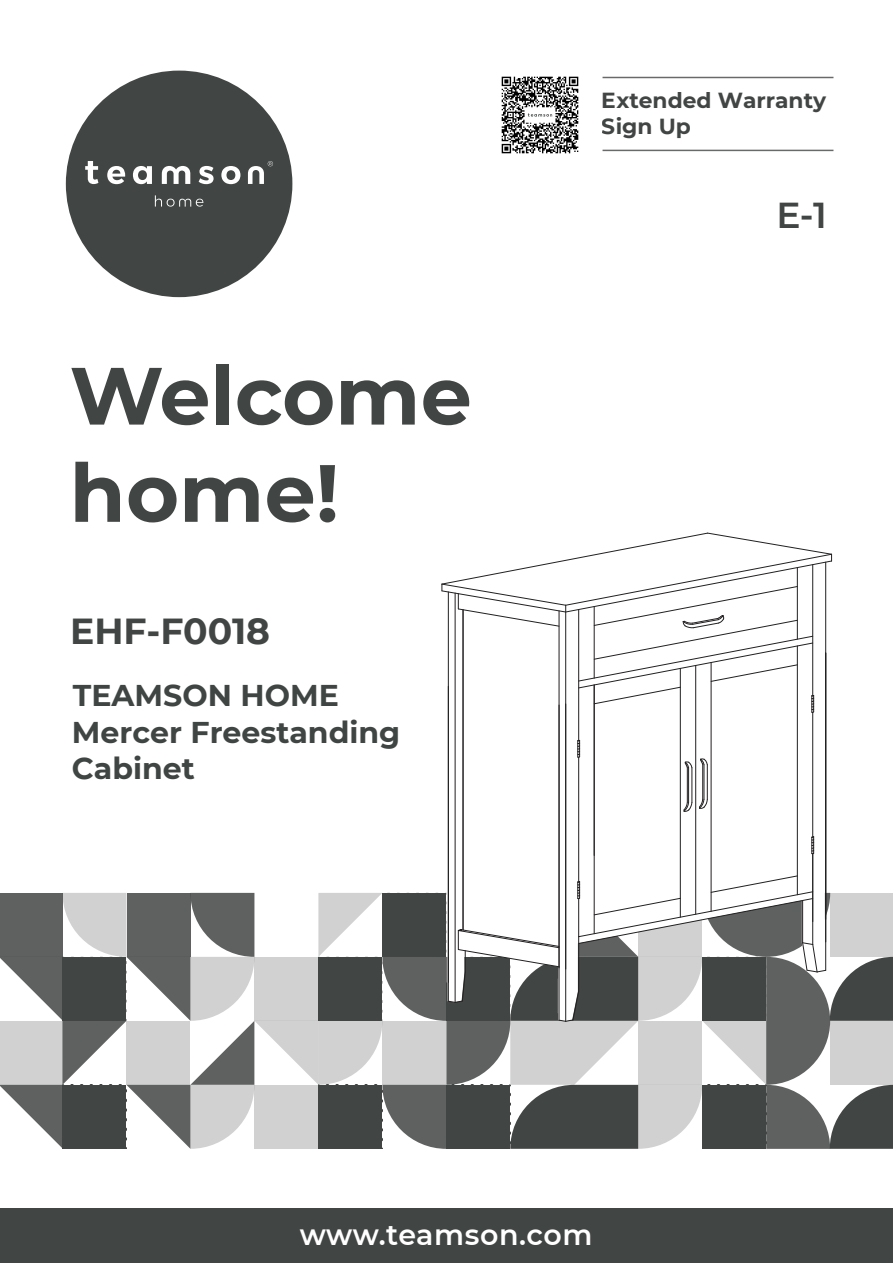
<style>
.page{position:relative;width:893px;height:1263px;background:#fff}
.page>*{position:absolute;margin:0;border:0;box-sizing:border-box;transform-origin:0 0}
.t1{font:700 81px/97.2px "Montserrat";color:#414543}
.t2{font:700 36.15px "Montserrat";color:#414543}
.t3{font:600 36px "Montserrat";color:#414543}
.t4{font:700 30px/36px "Montserrat";color:#3f4543}
.t5{font:600 28.5px "Montserrat";letter-spacing:.02em;color:#fff}
.t6{font:700 21.75px/26.1px "Montserrat";color:#414543}
</style>
<div class="page">
<div style="left:0;top:1208px;width:893px;height:55px;background:#414543"></div>
<div style="left:66px;top:71px;width:226px;height:226px;background:#414543;border-radius:50%"></div>
<svg style="left:155px;top:195px;width:48px;height:12px"></svg>
<svg style="left:162px;top:166px;width:28px;height:18px"></svg>
<svg style="left:107px;top:166px;width:18px;height:18px"></svg>
<svg style="left:133px;top:166px;width:19px;height:18px"></svg>
<svg style="left:199px;top:166px;width:15px;height:18px"></svg>
<svg style="left:221px;top:166px;width:19px;height:18px"></svg>
<svg style="left:85px;top:161px;width:13px;height:23px"></svg>
<svg style="left:248px;top:161px;width:25px;height:23px"></svg>
<img style="left:501px;top:76px;width:78px;height:78px">
<hr style="left:602px;top:150px;width:231px;height:1px;background:#414543">
<hr style="left:602px;top:77px;width:231px;height:1px;background:#414543">
<svg style="left:454px;top:713px;width:361px;height:162px"></svg>
<hr style="left:578px;top:757px;width:1px;height:125px;background:#221f20">
<hr style="left:578px;top:610px;width:1px;height:130px;background:#221f20">
<hr style="left:695px;top:665px;width:1px;height:249px;background:#221f20">
<hr style="left:812px;top:712px;width:1px;height:125px;background:#221f20">
<hr style="left:594px;top:685px;width:1px;height:249px;background:#221f20">
<hr style="left:711px;top:662px;width:1px;height:249px;background:#221f20">
<hr style="left:680px;top:668px;width:1px;height:249px;background:#221f20">
<hr style="left:797px;top:646px;width:1px;height:249px;background:#221f20">
<svg style="left:577px;top:740px;width:3px;height:18px"></svg>
<svg style="left:811px;top:836px;width:3px;height:18px"></svg>
<hr style="left:455px;top:593px;width:1px;height:409px;background:#221f20">
<hr style="left:463px;top:610px;width:1px;height:320px;background:#221f20">
<hr style="left:565px;top:704px;width:1px;height:317px;background:#221f20">
<hr style="left:448px;top:686px;width:1px;height:315px;background:#221f20">
<hr style="left:559px;top:705px;width:1px;height:315px;background:#221f20">
<hr style="left:825px;top:653px;width:1px;height:289px;background:#221f20">
<hr style="left:812px;top:854px;width:1px;height:90px;background:#221f20">
<svg style="left:0;top:875px;width:893px;height:274px"></svg>
<hr style="left:692px;top:768px;width:1px;height:34px;background:#221f20">
<hr style="left:688px;top:768px;width:1px;height:34px;background:#221f20">
<hr style="left:687px;top:768px;width:1px;height:34px;background:#221f20">
<svg style="left:683px;top:802px;width:9px;height:10px"></svg>
<svg style="left:685px;top:761px;width:7px;height:7px"></svg>
<svg style="left:699px;top:758px;width:9px;height:51px"></svg>
<svg style="left:441px;top:532px;width:391px;height:181px"></svg>
<h1 class="t1" style="left:70px;top:343px;width:404px">Welcome home!</h1>
<p class="t2" style="left:70px;top:605px;width:202px">EHF-F0018</p>
<p class="t4" style="left:73px;top:676px;width:267px">TEAMSON HOME</p>
<p class="t4" style="left:72px;top:713px;width:330px">Mercer Freestanding<br>Cabinet</p>
<p class="t6" style="left:602px;top:86px;width:226px">Extended Warranty<br>Sign Up</p>
<p class="t3" style="left:776px;top:190px;width:52px">E-1</p>
<p class="t5" style="left:300px;top:1214px;width:294px">www.teamson.com</p>
</div>
